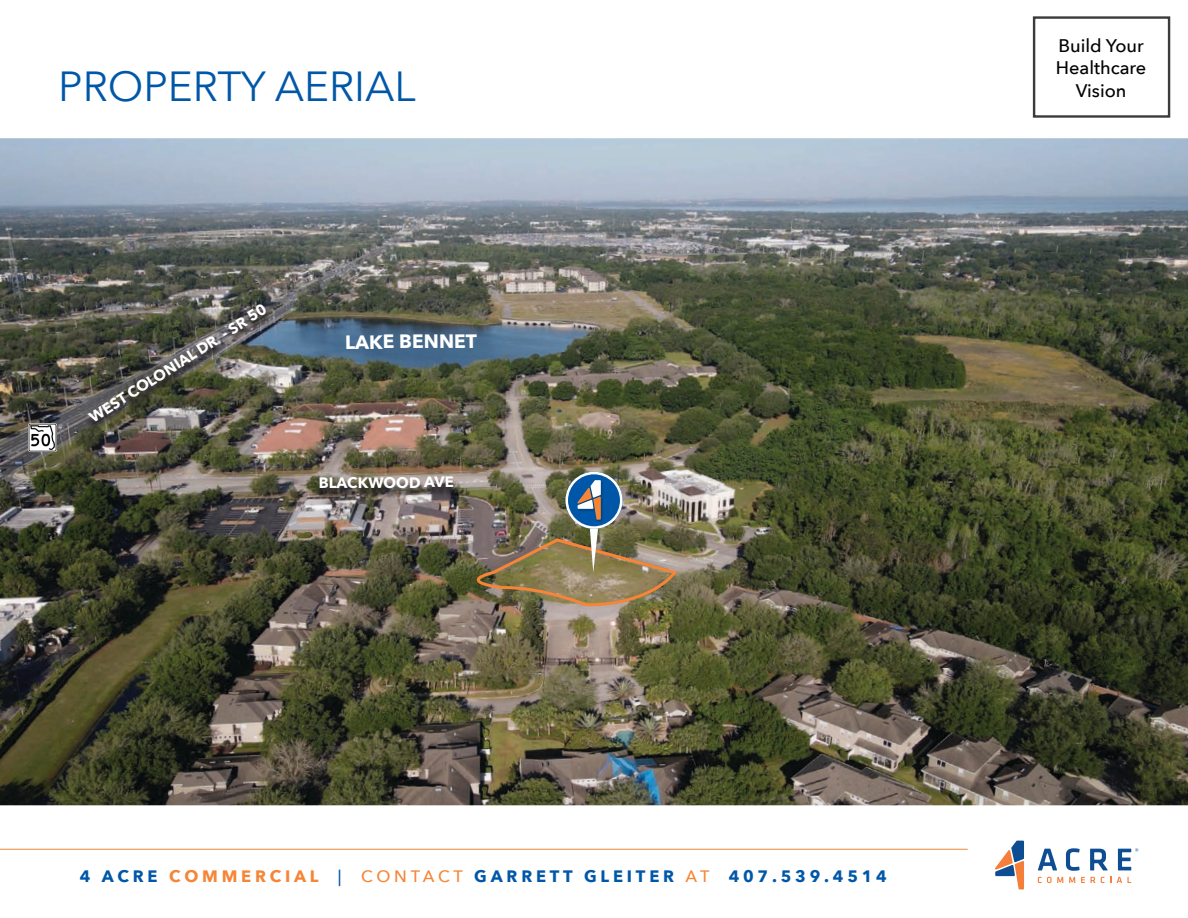
<style>
.page{position:relative;width:1188px;height:918px;background:#fff}
.page>*{position:absolute;margin:0;border:0;box-sizing:border-box;transform-origin:0 0}
.t1{font:42px "Avenir Next";color:#0057a8}
.t2{font:700 19.2px "Avenir Next";color:#fff}
.t3{font:500 18.15px "Avenir Next";color:#000}
.t4{font:700 16.5px "Avenir Next";letter-spacing:.23em;color:#0057a8}
.t5{font:700 15px "Avenir Next";color:#fff}
.s1{color:#f58537}
.s2{font-weight:500}
.s3{font-weight:500;color:#f58537}
</style>
<div class="page">
<hr style="left:0;top:849px;width:968px;height:1px;background:#f58537">
<svg style="left:1038px;top:849px;width:19px;height:21px"></svg>
<svg style="left:1066px;top:848px;width:14px;height:23px"></svg>
<svg style="left:1090px;top:849px;width:18px;height:21px"></svg>
<svg style="left:995px;top:841px;width:29px;height:49px"></svg>
<svg style="left:1118px;top:848px;width:20px;height:22px"></svg>
<svg style="left:1038px;top:877px;width:25px;height:6px"></svg>
<svg style="left:1069px;top:877px;width:6px;height:6px"></svg>
<svg style="left:1081px;top:877px;width:30px;height:6px"></svg>
<svg style="left:1117px;top:877px;width:14px;height:6px"></svg>
<img style="left:0;top:138px;width:1188px;height:667px">
<img style="left:84px;top:307px;width:187px;height:126px">
<svg style="left:316px;top:479px;width:139px;height:21px;background:#655f59"></svg>
<img style="left:455px;top:472px;width:223px;height:136px">
<div style="left:1033px;top:16px;width:137px;height:102px;background:#fff;border:2px solid #000"></div>
<img style="left:28px;top:423px;width:29px;height:29px">
<p class="t1" style="left:58px;top:51px;width:359px">PROPERTY AERIAL</p>
<p class="t5" style="left:84px;top:409px;width:208px;rotate:-33deg">WEST COLONIAL DR - SR 50</p>
<p class="t2" style="left:345px;top:325px;width:134px">LAKE BENNET</p>
<p class="t5" style="left:318px;top:471px;width:137px;rotate:-1deg">BLACKWOOD AVE</p>
<p class="t4" style="left:80px;top:862px;width:809px">4 ACRE <span class="s1">COMMERCIAL</span> <span class="s2">|</span> <span class="s3">CONTACT</span> GARRETT GLEITER <span class="s3">AT</span> 407.539.4514</p>
<p class="t3" style="left:1058px;top:30px;width:87px">Build Your</p>
<p class="t3" style="left:1056px;top:53px;width:92px">Healthcare</p>
<p class="t3" style="left:1076px;top:75px;width:52px">Vision</p>
</div>
